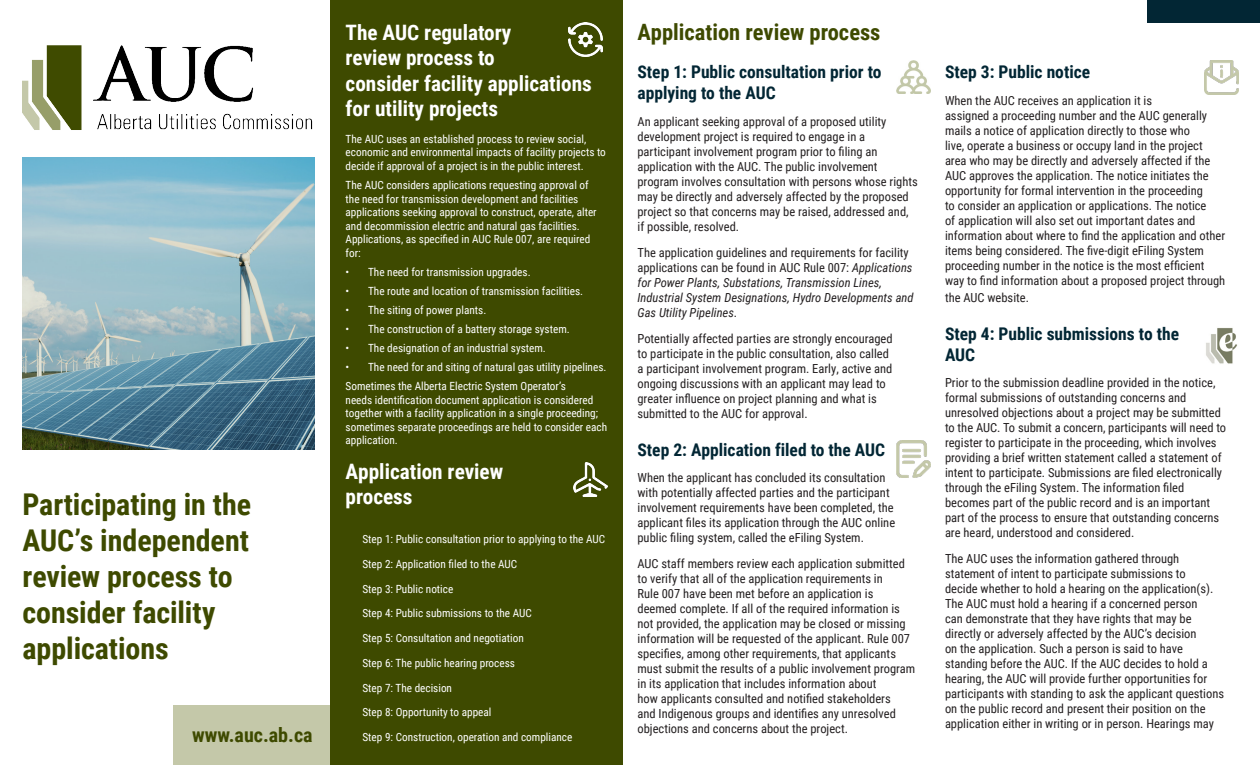
<style>
.page{position:relative;width:1260px;height:765px;background:#fff}
.page>*{position:absolute;margin:0;border:0;box-sizing:border-box;transform-origin:0 0}
.Cover_text{font:700 30px/36px "Roboto Condensed";color:#3e4a00}
.TOC_header{font:700 22.5px "Roboto Condensed";color:#3e4a00}
.Header_-_spread{font:700 21.25px/25.5px "Roboto Condensed";color:#fff}
.Website_footer{font:700 20px "Roboto Condensed";color:#3e4a00}
.Text_header{font:700 17.5px/21px "Roboto Condensed";color:#022634}
.Text{font:12.5px/15px "Roboto Condensed";color:#231f20}
.Text-2{font:italic 12.5px/15px "Roboto Condensed";color:#231f20}
.Top_text{font:11.25px/13.5px "Roboto Condensed";color:#fff}
.s1{font-style:normal}
</style>
<div class="page">
<img style="left:22px;top:46px;width:290px;height:84px">
<svg style="left:22px;top:158px;width:293px;height:292px;background:#80a8b6"></svg>
<div style="left:173px;top:705px;width:158px;height:60px;background:#c4c8a9"></div>
<div style="left:330px;top:0;width:292px;height:765px;background:#3e4a00"></div>
<img style="left:569px;top:22px;width:34px;height:34px">
<img style="left:574px;top:462px;width:34px;height:34px">
<div style="left:1148px;top:0;width:112px;height:22px;background:#022634"></div>
<img style="left:897px;top:60px;width:33px;height:34px">
<img style="left:897px;top:440px;width:33px;height:38px">
<img style="left:1205px;top:61px;width:33px;height:33px">
<img style="left:1206px;top:328px;width:31px;height:36px">
<p class="Cover_text" style="left:22px;top:485px;width:230px">Participating in the<br>AUC’s independent review process to consider facility applications</p>
<p class="Website_footer" style="left:192px;top:721px;width:122px">www.auc.ab.ca</p>
<p class="Header_-_spread" style="left:346px;top:19px;width:248px">The AUC regulatory<br>review process to<br>consider facility applications for utility projects</p>
<p class="TOC_header" style="left:638px;top:16px;width:245px">Application review process</p>
<p class="Text_header" style="left:638px;top:61px;width:246px">Step 1: Public consultation prior to applying to the AUC</p>
<p class="Text" style="left:638px;top:113px;width:282px">An applicant seeking approval of a proposed utility development project is required to engage in a participant involvement program prior to filing an application with the AUC. The public involvement program involves consultation with persons whose rights may be directly and adversely affected by the proposed project so that concerns may be raised, addressed and, if possible, resolved.</p>
<p class="Text-2" style="left:638px;top:244px;width:278px"><span class="s1">The application guidelines and requirements for facility applications can be found in AUC Rule 007:</span> Applications for Power Plants, Substations, Transmission Lines, Industrial System Designations, Hydro Developments and Gas Utility Pipelines<span class="s1">.</span></p>
<p class="Text" style="left:638px;top:331px;width:257px">Potentially affected parties are strongly encouraged to participate in the public consultation, also called a participant involvement program. Early, active and ongoing discussions with an applicant may lead to greater influence on project planning and what is submitted to the AUC for approval.</p>
<p class="Text_header" style="left:638px;top:439px;width:249px">Step 2: Application filed to the AUC</p>
<p class="Text" style="left:638px;top:470px;width:259px">When the applicant has concluded its consultation with potentially affected parties and the participant involvement requirements have been completed, the applicant files its application through the AUC online public filing system, called the eFiling System.</p>
<p class="Text" style="left:638px;top:556px;width:279px">AUC staff members review each application submitted to verify that all of the application requirements in<br>Rule 007 have been met before an application is deemed complete. If all of the required information is not provided, the application may be closed or missing information will be requested of the applicant. Rule 007 specifies, among other requirements, that applicants must submit the results of a public involvement program in its application that includes information about<br>how applicants consulted and notified stakeholders<br>and Indigenous groups and identifies any unresolved objections and concerns about the project.</p>
<p class="Top_text" style="left:346px;top:132px;width:262px">The AUC uses an established process to review social, economic and environmental impacts of facility projects to decide if approval of a project is in the public interest.</p>
<p class="Top_text" style="left:346px;top:178px;width:253px">The AUC considers applications requesting approval of the need for transmission development and facilities applications seeking approval to construct, operate, alter and decommission electric and natural gas facilities.<br>Applications, as specified in AUC Rule 007, are required for:</p>
<p class="Top_text" style="left:346px;top:265px;width:187px">• The need for transmission upgrades.</p>
<p class="Top_text" style="left:346px;top:284px;width:239px">• The route and location of transmission facilities.</p>
<p class="Top_text" style="left:346px;top:303px;width:142px">• The siting of power plants.</p>
<p class="Top_text" style="left:346px;top:322px;width:226px">• The construction of a battery storage system.</p>
<p class="Top_text" style="left:346px;top:341px;width:202px">• The designation of an industrial system.</p>
<p class="Top_text" style="left:346px;top:360px;width:262px">• The need for and siting of natural gas utility pipelines.</p>
<p class="Top_text" style="left:346px;top:379px;width:263px">Sometimes the Alberta Electric System Operator’s<br>needs identification document application is considered together with a facility application in a single proceeding; sometimes separate proceedings are held to consider each application.</p>
<p class="Header_-_spread" style="left:346px;top:457px;width:159px">Application review process</p>
<p class="Top_text" style="left:362px;top:532px;width:244px">Step 1: Public consultation prior to applying to the AUC</p>
<p class="Top_text" style="left:362px;top:557px;width:156px">Step 2: Application filed to the AUC</p>
<p class="Top_text" style="left:362px;top:581px;width:92px">Step 3: Public notice</p>
<p class="Top_text" style="left:362px;top:606px;width:171px">Step 4: Public submissions to the AUC</p>
<p class="Top_text" style="left:362px;top:631px;width:163px">Step 5: Consultation and negotiation</p>
<p class="Top_text" style="left:362px;top:656px;width:154px">Step 6: The public hearing process</p>
<p class="Top_text" style="left:362px;top:680px;width:91px">Step 7: The decision</p>
<p class="Top_text" style="left:362px;top:705px;width:131px">Step 8: Opportunity to appeal</p>
<p class="Top_text" style="left:362px;top:730px;width:211px">Step 9: Construction, operation and compliance</p>
<p class="Text_header" style="left:945px;top:61px;width:147px">Step 3: Public notice</p>
<p class="Text" style="left:945px;top:92px;width:282px">When the AUC receives an application it is<br>assigned a proceeding number and the AUC generally mails a notice of application directly to those who<br>live, operate a business or occupy land in the project area who may be directly and adversely affected if the AUC approves the application. The notice initiates the opportunity for formal intervention in the proceeding<br>to consider an application or applications. The notice<br>of application will also set out important dates and information about where to find the application and other items being considered. The five-digit eFiling System proceeding number in the notice is the most efficient way to find information about a proposed project through</p>
<p class="Text" style="left:945px;top:290px;width:86px">the AUC website.</p>
<p class="Text_header" style="left:945px;top:323px;width:236px">Step 4: Public submissions to the<br>AUC</p>
<p class="Text" style="left:945px;top:375px;width:283px">Prior to the submission deadline provided in the notice, formal submissions of outstanding concerns and unresolved objections about a project may be submitted to the AUC. To submit a concern, participants will need to register to participate in the proceeding, which involves providing a brief written statement called a statement of intent to participate. Submissions are filed electronically through the eFiling System. The information filed becomes part of the public record and is an important part of the process to ensure that outstanding concerns are heard, understood and considered.</p>
<p class="Text" style="left:945px;top:551px;width:281px">The AUC uses the information gathered through statement of intent to participate submissions to<br>decide whether to hold a hearing on the application(s).<br>The AUC must hold a hearing if a concerned person<br>can demonstrate that they have rights that may be directly or adversely affected by the AUC’s decision<br>on the application. Such a person is said to have standing before the AUC. If the AUC decides to hold a hearing, the AUC will provide further opportunities for participants with standing to ask the applicant questions on the public record and present their position on the application either in writing or in person. Hearings may</p>
</div>
